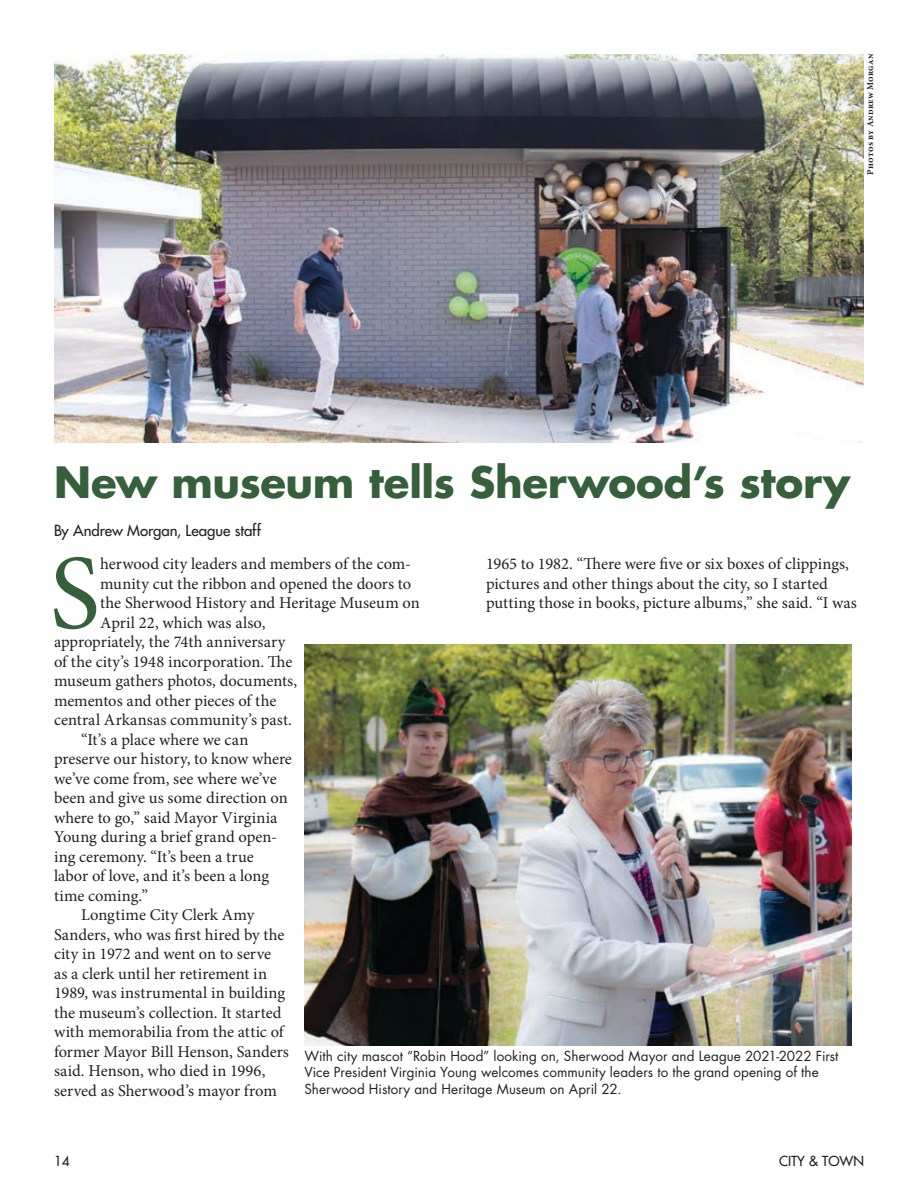
<style>
.page{position:relative;width:918px;height:1188px;background:#fff}
.page>*{position:absolute;margin:0;border:0;box-sizing:border-box;transform-origin:0 0}
.t1{font:106.5px "Minion Pro";color:#365f3c}
.t2{font:700 42px "Futura LT Pro";letter-spacing:-.01em;color:#365f3c}
.t3{font:16.5px/19.5px "Minion Pro";color:#231f20}
.t4{font:500 15px "Futura LT Pro";letter-spacing:-.005em;color:#231f20}
.t5{font:13.5px/16.2px "Futura LT Pro";letter-spacing:.005em;color:#231f20}
.t6{font:500 13.5px "Futura LT Pro";color:#231f20}
.t7{font:700 9px "Minion Pro";letter-spacing:.015em;color:#231f20}
</style>
<div class="page">
<img style="left:54px;top:54px;width:810px;height:389px">
<img style="left:304px;top:645px;width:547px;height:401px">
<p class="t7" style="left:864px;top:175px;width:122px;rotate:-90deg">Photos by Andrew Morgan</p>
<h2 class="t2" style="left:54px;top:450px;width:798px">New museum tells Sherwood’s story</h2>
<p class="t4" style="left:54px;top:520px;width:208px">By Andrew Morgan, League staff</p>
<h1 class="t1" style="left:50px;top:522px;width:52px">S</h1>
<p class="t3" style="left:100px;top:554px;width:312px">herwood city leaders and members of the com-</p>
<p class="t3" style="left:486px;top:554px;width:373px">1965 to 1982. “There were five or six boxes of clippings, pictures and other things about the city, so I started putting those in books, picture albums,” she said. “I was</p>
<p class="t3" style="left:100px;top:574px;width:313px">munity cut the ribbon and opened the doors to</p>
<p class="t3" style="left:100px;top:593px;width:321px">the Sherwood History and Heritage Museum on</p>
<p class="t3" style="left:100px;top:613px;width:167px">April 22, which was also,</p>
<p class="t3" style="left:54px;top:632px;width:233px">appropriately, the 74th anniversary</p>
<p class="t3" style="left:54px;top:652px;width:240px">of the city’s 1948 incorporation. The</p>
<p class="t3" style="left:54px;top:671px;width:245px">museum gathers photos, documents,</p>
<p class="t3" style="left:54px;top:691px;width:224px">mementos and other pieces of the</p>
<p class="t3" style="left:54px;top:710px;width:240px">central Arkansas community’s past.</p>
<p class="t3" style="left:81px;top:730px;width:169px">“It’s a place where we can</p>
<p class="t3" style="left:54px;top:749px;width:239px">preserve our history, to know where</p>
<p class="t3" style="left:54px;top:769px;width:224px">we’ve come from, see where we’ve</p>
<p class="t3" style="left:54px;top:788px;width:235px">been and give us some direction on</p>
<p class="t3" style="left:54px;top:808px;width:225px">where to go,” said Mayor Virginia</p>
<p class="t3" style="left:54px;top:827px;width:225px">Young during a brief grand open-</p>
<p class="t3" style="left:54px;top:847px;width:201px">ing ceremony. “It’s been a true</p>
<p class="t3" style="left:54px;top:866px;width:217px">labor of love, and it’s been a long</p>
<p class="t3" style="left:54px;top:886px;width:96px">time coming.”</p>
<p class="t3" style="left:81px;top:905px;width:175px">Longtime City Clerk Amy</p>
<p class="t3" style="left:54px;top:925px;width:232px">Sanders, who was first hired by the</p>
<p class="t3" style="left:54px;top:944px;width:219px">city in 1972 and went on to serve</p>
<p class="t3" style="left:54px;top:964px;width:215px">as a clerk until her retirement in</p>
<p class="t3" style="left:54px;top:983px;width:233px">1989, was instrumental in building</p>
<p class="t3" style="left:54px;top:1003px;width:229px">the museum’s collection. It started</p>
<p class="t3" style="left:54px;top:1022px;width:231px">with memorabilia from the attic of</p>
<p class="t3" style="left:54px;top:1042px;width:236px">former Mayor Bill Henson, Sanders</p>
<p class="t3" style="left:54px;top:1061px;width:213px">said. Henson, who died in 1996,</p>
<p class="t3" style="left:54px;top:1081px;width:224px">served as Sherwood’s mayor from</p>
<p class="t5" style="left:304px;top:1048px;width:536px">With city mascot “Robin Hood” looking on, Sherwood Mayor and League 2021-2022 First<br>Vice President Virginia Young welcomes community leaders to the grand opening of the<br>Sherwood History and Heritage Museum on April 22.</p>
<p class="t6" style="left:54px;top:1151px;width:17px">14</p>
<p class="t6" style="left:779px;top:1151px;width:86px">CITY &amp; TOWN</p>
</div>
